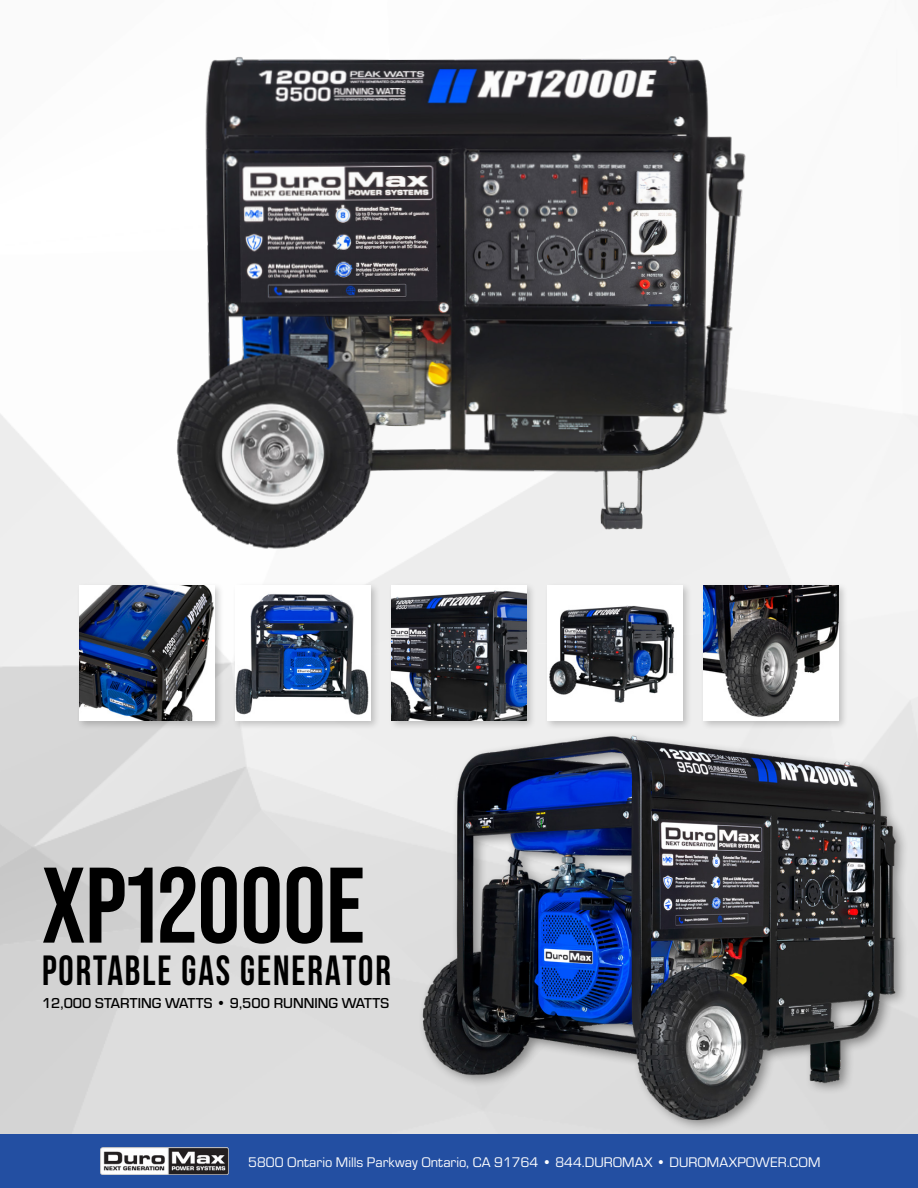
<style>
.page{position:relative;width:918px;height:1188px;background:#fff}
.page>*{position:absolute;margin:0;border:0;box-sizing:border-box;transform-origin:0 0}
.t1{font:700 107.1px "Bebas Neue Pro";color:#000}
.t2{font:700 42.15px "Bebas Neue";letter-spacing:.05em;color:#000;scale:.91 1}
.t3{font:500 15px "Eurostile";color:#000}
.t4{font:14.4px "Eurostile";color:#fff}
</style>
<div class="page">
<div style="left:0;top:1134px;width:918px;height:54px;background:#234fa2"></div>
<img style="left:176px;top:34px;width:611px;height:529px">
<img style="left:101px;top:1147px;width:127px;height:28px">
<div style="left:76px;top:582px;width:149px;height:148px;background:#000;opacity:.2"></div>
<img style="left:79px;top:585px;width:135px;height:135px">
<div style="left:232px;top:582px;width:149px;height:148px;background:#000;opacity:.2"></div>
<img style="left:235px;top:585px;width:135px;height:135px">
<div style="left:544px;top:582px;width:149px;height:148px;background:#000;opacity:.2"></div>
<div style="left:548px;top:585px;width:135px;height:135px;background:#fff"></div>
<img style="left:549px;top:605px;width:126px;height:98px">
<div style="left:388px;top:582px;width:149px;height:148px;background:#000;opacity:.2"></div>
<img style="left:391px;top:585px;width:136px;height:135px">
<div style="left:700px;top:582px;width:149px;height:148px;background:#000;opacity:.2"></div>
<img style="left:704px;top:585px;width:135px;height:128px">
<img style="left:411px;top:713px;width:495px;height:419px">
<h1 class="t1" style="left:42px;top:844px;width:324px">XP12000E</h1>
<h2 class="t2" style="left:42px;top:948px;width:385px">PORTABLE GAS GENERATOR</h2>
<p class="t3" style="left:42px;top:993px;width:349px">12,000 STARTING WATTS • 9,500 RUNNING WATTS</p>
<p class="t4" style="left:248px;top:1152px;width:574px">5800 Ontario Mills Parkway Ontario, CA 91764 • 844.DUROMAX • DUROMAXPOWER.COM</p>
</div>
